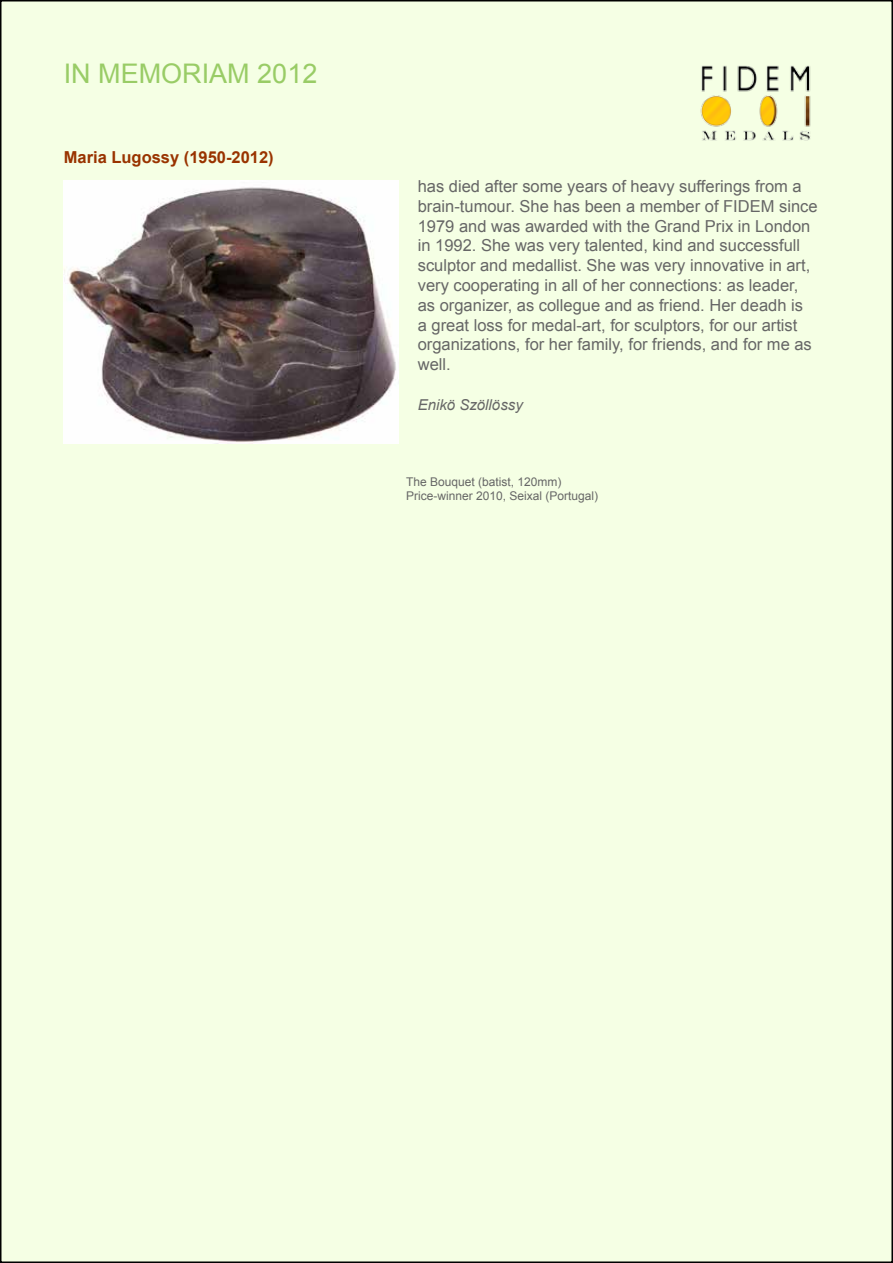
<style>
.page{position:relative;width:893px;height:1263px;background:#fff}
.page>*{position:absolute;margin:0;border:0;box-sizing:border-box;transform-origin:0 0}
.t1{font:27px "Arial";color:#9c6}
.t2{font:16.5px/19.8px "Arial";color:#666}
.t3{font:700 16.5px "Arial";color:#930}
.t4{font:italic 15px "Arial";color:#666}
.t5{font:12px/14.4px "Arial";color:#666}
</style>
<div class="page">
<div style="left:1px;top:1px;width:891px;height:1261px;background:#f5ffe4"></div>
<img style="left:700px;top:65px;width:111px;height:76px">
<img style="left:64px;top:180px;width:335px;height:263px">
<h1 class="t1" style="left:64px;top:56px;width:255px">IN MEMORIAM 2012</h1>
<p class="t3" style="left:64px;top:146px;width:211px">Maria Lugossy (1950-2012)</p>
<p class="t2" style="left:418px;top:176px;width:401px">has died after some years of heavy sufferings from a brain-tumour. She has been a member of FIDEM since 1979 and was awarded with the Grand Prix in London in 1992. She was very talented, kind and successfull sculptor and medallist. She was very innovative in art, very cooperating in all of her connections: as leader, as organizer, as collegue and as friend. Her deadh is<br>a great loss for medal-art, for sculptors, for our artist organizations, for her family, for friends, and for me as well.</p>
<p class="t4" style="left:418px;top:395px;width:107px">Enikö Szöllössy</p>
<p class="t5" style="left:406px;top:475px;width:194px">The Bouquet (batist, 120mm)<br>Price-winner 2010, Seixal (Portugal)</p>
</div>
